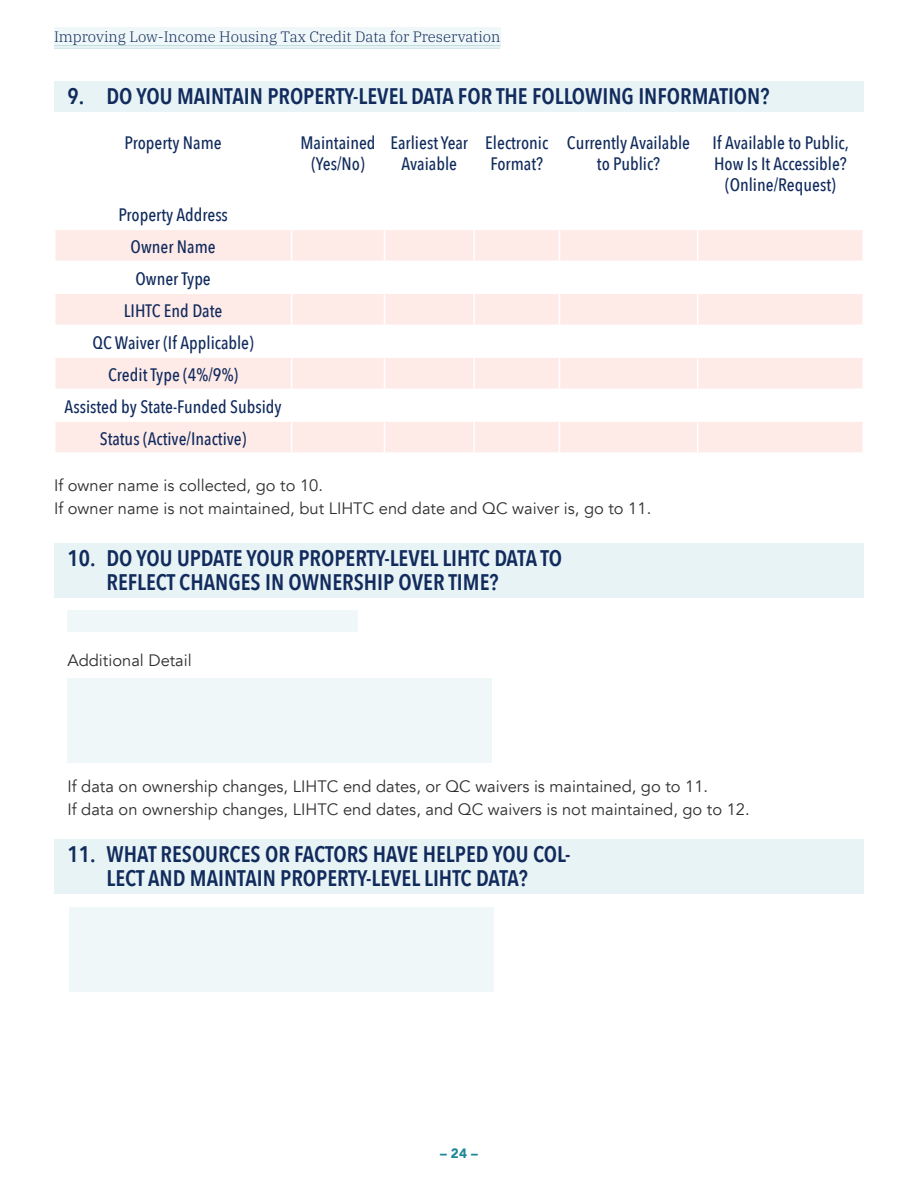
<style>
.page{position:relative;width:918px;height:1188px;background:#fff}
.page>*{position:absolute;margin:0;border:0;box-sizing:border-box;transform-origin:0 0}
.t1{font:600 22.5px/24px "Avenir Next Condensed";color:#112b5d}
.Align_Center_12pt_Si{font:500 18px/21px "Avenir Next Condensed";color:#112b5d;text-align:center}
.Align_Left_11pt_Size{font:16.5px/22.5px "Avenir";color:#312f30}
.t2{font:300 15px "IBM Plex Serif";color:#112b5d}
.t3{font:900 13.5px "Avenir";color:#1d8698}
</style>
<div class="page">
<div style="left:54px;top:27px;width:446px;height:19px;background:#eff7f8"></div>
<hr style="left:54px;top:45px;width:446px;height:1px;background:#bbdbe0">
<hr style="left:54px;top:48px;width:446px;height:1px;background:#bbdbe0">
<div style="left:54px;top:81px;width:810px;height:31px;background:#e8f3f5"></div>
<div style="left:56px;top:230px;width:806px;height:222px;background:#feebe8"></div>
<svg style="left:56px;top:262px;width:806px;height:158px"></svg>
<hr style="left:291px;top:230px;width:1px;height:31px;background:#fff">
<hr style="left:384px;top:230px;width:1px;height:31px;background:#fff">
<hr style="left:473px;top:230px;width:2px;height:31px;background:#fff">
<hr style="left:559px;top:230px;width:1px;height:31px;background:#fff">
<hr style="left:697px;top:230px;width:1px;height:31px;background:#fff">
<hr style="left:54px;top:261px;width:238px;height:1px;background:#fff">
<hr style="left:292px;top:261px;width:92px;height:1px;background:#fff">
<hr style="left:291px;top:262px;width:1px;height:30px;background:#fff">
<hr style="left:384px;top:261px;width:90px;height:1px;background:#fff">
<hr style="left:384px;top:262px;width:1px;height:30px;background:#fff">
<hr style="left:474px;top:261px;width:85px;height:1px;background:#fff">
<hr style="left:473px;top:262px;width:2px;height:30px;background:#fff">
<hr style="left:559px;top:261px;width:139px;height:1px;background:#fff">
<hr style="left:559px;top:262px;width:1px;height:30px;background:#fff">
<hr style="left:698px;top:261px;width:166px;height:1px;background:#fff">
<hr style="left:697px;top:262px;width:1px;height:30px;background:#fff">
<hr style="left:54px;top:292px;width:238px;height:2px;background:#fff">
<hr style="left:292px;top:292px;width:92px;height:2px;background:#fff">
<hr style="left:291px;top:294px;width:1px;height:30px;background:#fff">
<hr style="left:384px;top:292px;width:90px;height:2px;background:#fff">
<hr style="left:384px;top:294px;width:1px;height:30px;background:#fff">
<hr style="left:474px;top:292px;width:85px;height:2px;background:#fff">
<hr style="left:473px;top:294px;width:2px;height:30px;background:#fff">
<hr style="left:559px;top:292px;width:139px;height:2px;background:#fff">
<hr style="left:559px;top:294px;width:1px;height:30px;background:#fff">
<hr style="left:698px;top:292px;width:166px;height:2px;background:#fff">
<hr style="left:697px;top:294px;width:1px;height:30px;background:#fff">
<hr style="left:54px;top:324px;width:238px;height:2px;background:#fff">
<hr style="left:292px;top:324px;width:92px;height:2px;background:#fff">
<hr style="left:291px;top:326px;width:1px;height:30px;background:#fff">
<hr style="left:384px;top:324px;width:90px;height:2px;background:#fff">
<hr style="left:384px;top:326px;width:1px;height:30px;background:#fff">
<hr style="left:474px;top:324px;width:85px;height:2px;background:#fff">
<hr style="left:473px;top:326px;width:2px;height:30px;background:#fff">
<hr style="left:559px;top:324px;width:139px;height:2px;background:#fff">
<hr style="left:559px;top:326px;width:1px;height:30px;background:#fff">
<hr style="left:698px;top:324px;width:166px;height:2px;background:#fff">
<hr style="left:697px;top:326px;width:1px;height:30px;background:#fff">
<hr style="left:54px;top:356px;width:238px;height:2px;background:#fff">
<hr style="left:292px;top:356px;width:92px;height:2px;background:#fff">
<hr style="left:291px;top:358px;width:1px;height:30px;background:#fff">
<hr style="left:384px;top:356px;width:90px;height:2px;background:#fff">
<hr style="left:384px;top:358px;width:1px;height:30px;background:#fff">
<hr style="left:474px;top:356px;width:85px;height:2px;background:#fff">
<hr style="left:473px;top:358px;width:2px;height:30px;background:#fff">
<hr style="left:559px;top:356px;width:139px;height:2px;background:#fff">
<hr style="left:559px;top:358px;width:1px;height:30px;background:#fff">
<hr style="left:698px;top:356px;width:166px;height:2px;background:#fff">
<hr style="left:697px;top:358px;width:1px;height:30px;background:#fff">
<hr style="left:54px;top:388px;width:238px;height:2px;background:#fff">
<hr style="left:292px;top:388px;width:92px;height:2px;background:#fff">
<hr style="left:291px;top:390px;width:1px;height:30px;background:#fff">
<hr style="left:384px;top:388px;width:90px;height:2px;background:#fff">
<hr style="left:384px;top:390px;width:1px;height:30px;background:#fff">
<hr style="left:474px;top:388px;width:85px;height:2px;background:#fff">
<hr style="left:473px;top:390px;width:2px;height:30px;background:#fff">
<hr style="left:559px;top:388px;width:139px;height:2px;background:#fff">
<hr style="left:559px;top:390px;width:1px;height:30px;background:#fff">
<hr style="left:698px;top:388px;width:166px;height:2px;background:#fff">
<hr style="left:697px;top:390px;width:1px;height:30px;background:#fff">
<hr style="left:54px;top:420px;width:238px;height:2px;background:#fff">
<hr style="left:292px;top:420px;width:92px;height:2px;background:#fff">
<hr style="left:291px;top:422px;width:1px;height:30px;background:#fff">
<hr style="left:384px;top:420px;width:90px;height:2px;background:#fff">
<hr style="left:384px;top:422px;width:1px;height:30px;background:#fff">
<hr style="left:474px;top:420px;width:85px;height:2px;background:#fff">
<hr style="left:473px;top:422px;width:2px;height:30px;background:#fff">
<hr style="left:559px;top:420px;width:139px;height:2px;background:#fff">
<hr style="left:559px;top:422px;width:1px;height:30px;background:#fff">
<hr style="left:698px;top:420px;width:166px;height:2px;background:#fff">
<hr style="left:697px;top:422px;width:1px;height:30px;background:#fff">
<div style="left:54px;top:543px;width:810px;height:55px;background:#e8f3f5"></div>
<div style="left:68px;top:610px;width:290px;height:22px;background:#eff7f8"></div>
<div style="left:68px;top:679px;width:424px;height:84px;background:#eff7f8"></div>
<div style="left:54px;top:839px;width:810px;height:55px;background:#e8f3f5"></div>
<div style="left:69px;top:908px;width:424px;height:84px;background:#eff7f8"></div>
<p class="t2" style="left:54px;top:26px;width:448px">Improving Low-Income Housing Tax Credit Data for Preservation</p>
<p class="t1" style="left:68px;top:83px;width:703px">9. DO YOU MAINTAIN PROPERTY-LEVEL DATA FOR THE FOLLOWING INFORMATION?</p>
<p class="Align_Center_12pt_Si" style="left:125px;top:132px;width:99px">Property Name</p>
<p class="Align_Center_12pt_Si" style="left:300px;top:132px;width:77px">Maintained</p>
<p class="Align_Center_12pt_Si" style="left:311px;top:153px;width:55px">(Yes/No)</p>
<p class="Align_Center_12pt_Si" style="left:390px;top:132px;width:79px">Earliest Year<br>Avaiable</p>
<p class="Align_Center_12pt_Si" style="left:485px;top:132px;width:64px;text-align:left">Electronic<br>Format?</p>
<p class="Align_Center_12pt_Si" style="left:567px;top:132px;width:125px">Currently Available to Public?</p>
<p class="Align_Center_12pt_Si" style="left:713px;top:132px;width:138px">If Available to Public,<br>How Is It Accessible? (Online/Request)</p>
<p class="Align_Center_12pt_Si" style="left:118px;top:204px;width:111px">Property Address</p>
<p class="Align_Center_12pt_Si" style="left:131px;top:236px;width:87px">Owner Name</p>
<p class="Align_Center_12pt_Si" style="left:135px;top:268px;width:77px">Owner Type</p>
<p class="Align_Center_12pt_Si" style="left:124px;top:300px;width:100px">LIHTC End Date</p>
<p class="Align_Center_12pt_Si" style="left:93px;top:332px;width:163px">QC Waiver (If Applicable)</p>
<p class="Align_Center_12pt_Si" style="left:108px;top:364px;width:131px">Credit Type (4%/9%)</p>
<p class="Align_Center_12pt_Si" style="left:65px;top:396px;width:219px">Assisted by State-Funded Subsidy</p>
<p class="Align_Center_12pt_Si" style="left:100px;top:428px;width:148px">Status (Active/Inactive)</p>
<p class="Align_Left_11pt_Size" style="left:54px;top:474px;width:599px">If owner name is collected, go to 10.<br>If owner name is not maintained, but LIHTC end date and QC waiver is, go to 11.</p>
<p class="t1" style="left:106px;top:545px;width:457px;text-indent:-39px">10. DO YOU UPDATE YOUR PROPERTY-LEVEL LIHTC DATA TO<br>REFLECT CHANGES IN OWNERSHIP OVER TIME?</p>
<p class="Align_Left_11pt_Size" style="left:68px;top:649px;width:126px">Additional Detail</p>
<p class="Align_Left_11pt_Size" style="left:68px;top:776px;width:684px">If data on ownership changes, LIHTC end dates, or QC waivers is maintained, go to 11.<br>If data on ownership changes, LIHTC end dates, and QC waivers is not maintained, go to 12.</p>
<p class="t1" style="left:68px;top:841px;width:505px;text-align:center">11. WHAT RESOURCES OR FACTORS HAVE HELPED YOU COL-<br>LECT AND MAINTAIN PROPERTY-LEVEL LIHTC DATA?</p>
<p class="t3" style="left:440px;top:1141px;width:39px">– 24 –</p>
</div>
